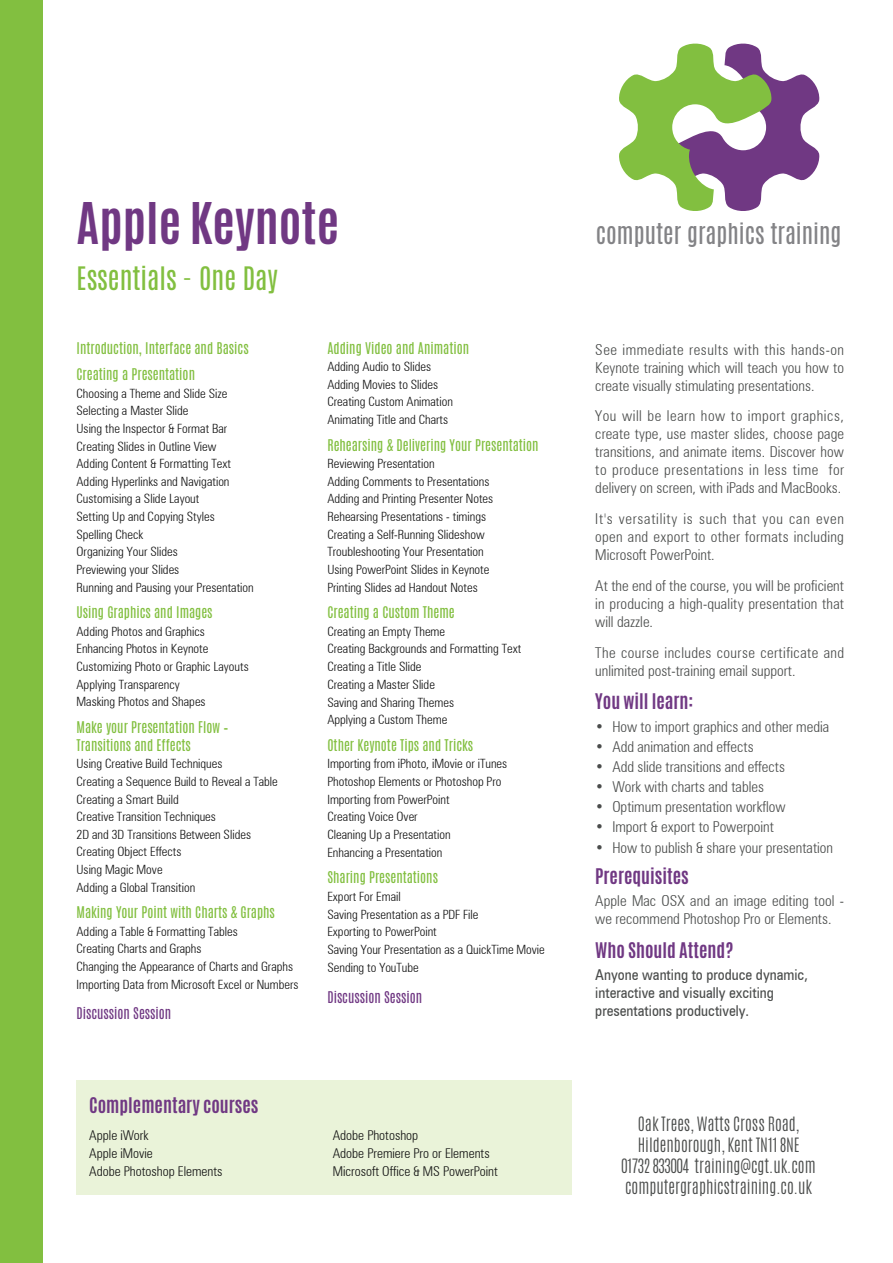
<style>
.page{position:relative;width:893px;height:1263px;background:#fff}
.page>*{position:absolute;margin:0;border:0;box-sizing:border-box;transform-origin:0 0}
.t1{font:700 48px "Antonio";color:#703883}
.t2{font:27px "Antonio";color:#82bf40}
.t3{font:24px "Antonio";color:#838386}
.t4{font:700 18px "Antonio";color:#703883}
.t5{font:300 16.5px/21px "Antonio";color:#4a4c4b;text-align:center}
.t6{font:300 condensed 15px/18px "Zurich BT";color:#4a4c4b;text-align:justify}
.t7{font:condensed 15px/18px "Zurich BT";color:#4a4c4b}
.t8{font:300 condensed 15px/18px "Zurich BT";letter-spacing:.025em;color:#4a4c4b}
.t9{font:13.5px/26.5px "Antonio";color:#82bf40}
.t10{font:300 condensed 13.5px/18px "Zurich BT";color:#121212}
.t11{font:13.5px "Antonio";color:#703883}
.t12{font:300 condensed 12.75px/17.5px "Zurich BT";color:#121212}
</style>
<div class="page">
<div style="left:77px;top:1080px;width:495px;height:115px;background:#eaf3d9"></div>
<svg style="left:619px;top:43px;width:201px;height:168px"></svg>
<div style="left:0;top:0;width:43px;height:1263px;background:#82bf40"></div>
<h1 class="t1" style="left:77px;top:187px;width:264px">Apple Keynote</h1>
<h2 class="t2" style="left:77px;top:259px;width:203px">Essentials - One Day</h2>
<p class="t9" style="left:77px;top:335px;width:174px">Introduction, Interface and Basics<br>Creating a Presentation</p>
<p class="t12" style="left:77px;top:384px;width:179px">Choosing a Theme and Slide Size<br>Selecting a Master Slide<br>Using the Inspector &amp; Format Bar<br>Creating Slides in Outline View<br>Adding Content &amp; Formatting Text<br>Adding Hyperlinks and Navigation<br>Customising a Slide Layout<br>Setting Up and Copying Styles<br>Spelling Check<br>Organizing Your Slides<br>Previewing your Slides<br>Running and Pausing your Presentation</p>
<p class="t9" style="left:77px;top:599px;width:138px">Using Graphics and Images</p>
<p class="t12" style="left:77px;top:622px;width:174px">Adding Photos and Graphics<br>Enhancing Photos in Keynote<br>Customizing Photo or Graphic Layouts<br>Applying Transparency<br>Masking Photos and Shapes</p>
<p class="t9" style="left:77px;top:718px;width:153px;line-height:18px">Make your Presentation Flow –<br>Transitions and Effects</p>
<p class="t12" style="left:77px;top:755px;width:203px">Using Creative Build Techniques<br>Creating a Sequence Build to Reveal a Table<br>Creating a Smart Build<br>Creative Transition Techniques<br>2D and 3D Transitions Between Slides<br>Creating Object Effects<br>Using Magic Move<br>Adding a Global Transition</p>
<p class="t9" style="left:77px;top:899px;width:200px">Making Your Point with Charts &amp; Graphs</p>
<p class="t12" style="left:77px;top:922px;width:224px">Adding a Table &amp; Formatting Tables<br>Creating Charts and Graphs<br>Changing the Appearance of Charts and Graphs Importing Data from Microsoft Excel or Numbers</p>
<p class="t11" style="left:77px;top:1004px;width:96px">Discussion Session</p>
<p class="t9" style="left:327px;top:335px;width:143px">Adding Video and Animation</p>
<p class="t12" style="left:327px;top:358px;width:127px">Adding Audio to Slides<br>Adding Movies to Slides<br>Creating Custom Animation<br>Animating Title and Charts</p>
<p class="t9" style="left:327px;top:432px;width:213px">Rehearsing &amp; Delivering Your Presentation</p>
<p class="t12" style="left:327px;top:455px;width:167px">Reviewing Presentation<br>Adding Comments to Presentations Adding and Printing Presenter Notes Rehearsing Presentations - timings Creating a Self-Running Slideshow Troubleshooting Your Presentation Using PowerPoint Slides in Keynote Printing Slides ad Handout Notes</p>
<p class="t9" style="left:327px;top:599px;width:129px">Creating a Custom Theme</p>
<p class="t12" style="left:327px;top:622px;width:196px">Creating an Empty Theme<br>Creating Backgrounds and Formatting Text<br>Creating a Title Slide<br>Creating a Master Slide<br>Saving and Sharing Themes<br>Applying a Custom Theme</p>
<p class="t9" style="left:327px;top:732px;width:147px">Other Keynote Tips and Tricks</p>
<p class="t12" style="left:327px;top:755px;width:181px">Importing from iPhoto, iMovie or iTunes<br>Photoshop Elements or Photoshop Pro<br>Importing from PowerPoint<br>Creating Voice Over<br>Cleaning Up a Presentation<br>Enhancing a Presentation</p>
<p class="t9" style="left:327px;top:864px;width:112px">Sharing Presentations</p>
<p class="t12" style="left:327px;top:887px;width:219px">Export For Email<br>Saving Presentation as a PDF File<br>Exporting to PowerPoint<br>Saving Your Presentation as a QuickTime Movie<br>Sending to YouTube</p>
<p class="t11" style="left:327px;top:987px;width:96px">Discussion Session</p>
<h3 class="t4" style="left:89px;top:1092px;width:171px">Complementary courses</h3>
<p class="t10" style="left:89px;top:1126px;width:135px">Apple iWork<br>Apple iMovie<br>Adobe Photoshop Elements</p>
<p class="t10" style="left:333px;top:1126px;width:167px">Adobe Photoshop<br>Adobe Premiere Pro or Elements<br>Microsoft Office &amp; MS PowerPoint</p>
<h3 class="t3" style="left:596px;top:216px;width:247px">computer graphics training</h3>
<p class="t6" style="left:595px;top:340px;width:250px">See immediate results with this hands-on Keynote training which will teach you how to create visually stimulating presentations.</p>
<p class="t6" style="left:595px;top:407px;width:250px">You will be learn how to import graphics, create type, use master slides, choose page transitions, and animate items. Discover how to produce presentations in less time for delivery on screen, with iPads and MacBooks.</p>
<p class="t6" style="left:595px;top:510px;width:250px">It's versatility is such that you can even open and export to other formats including Microsoft PowerPoint.</p>
<p class="t6" style="left:595px;top:576px;width:250px">At the end of the course, you will be proficient in producing a high-quality presentation that will dazzle.</p>
<p class="t8" style="left:595px;top:643px;width:250px">The course includes course certificate and unlimited post-training email support.</p>
<h3 class="t4" style="left:595px;top:688px;width:100px">You will learn:</h3>
<p class="t6" style="left:595px;top:717px;width:235px">• How to import graphics and other media</p>
<p class="t6" style="left:595px;top:737px;width:160px">• Add animation and effects</p>
<p class="t6" style="left:595px;top:757px;width:191px">• Add slide transitions and effects</p>
<p class="t6" style="left:595px;top:778px;width:170px">• Work with charts and tables</p>
<p class="t6" style="left:595px;top:798px;width:192px">• Optimum presentation workflow</p>
<p class="t6" style="left:595px;top:818px;width:180px">• Import &amp; export to Powerpoint</p>
<p class="t6" style="left:595px;top:838px;width:239px">• How to publish &amp; share your presentation</p>
<h3 class="t4" style="left:595px;top:863px;width:95px">Prerequisites</h3>
<p class="t6" style="left:595px;top:892px;width:250px">Apple Mac OSX and an image editing tool - we recommend Photoshop Pro or Elements.</p>
<h3 class="t4" style="left:595px;top:937px;width:139px">Who Should Attend?</h3>
<p class="t7" style="left:595px;top:966px;width:214px">Anyone wanting to produce dynamic, interactive and visually exciting presentations productively.</p>
<p class="t5" style="left:621px;top:1113px;width:196px">Oak Trees, Watts Cross Road,<br>Hildenborough, Kent TN11 8NE<br>01732 833004 training@cgt.uk.com computergraphicstraining.co.uk</p>
</div>
